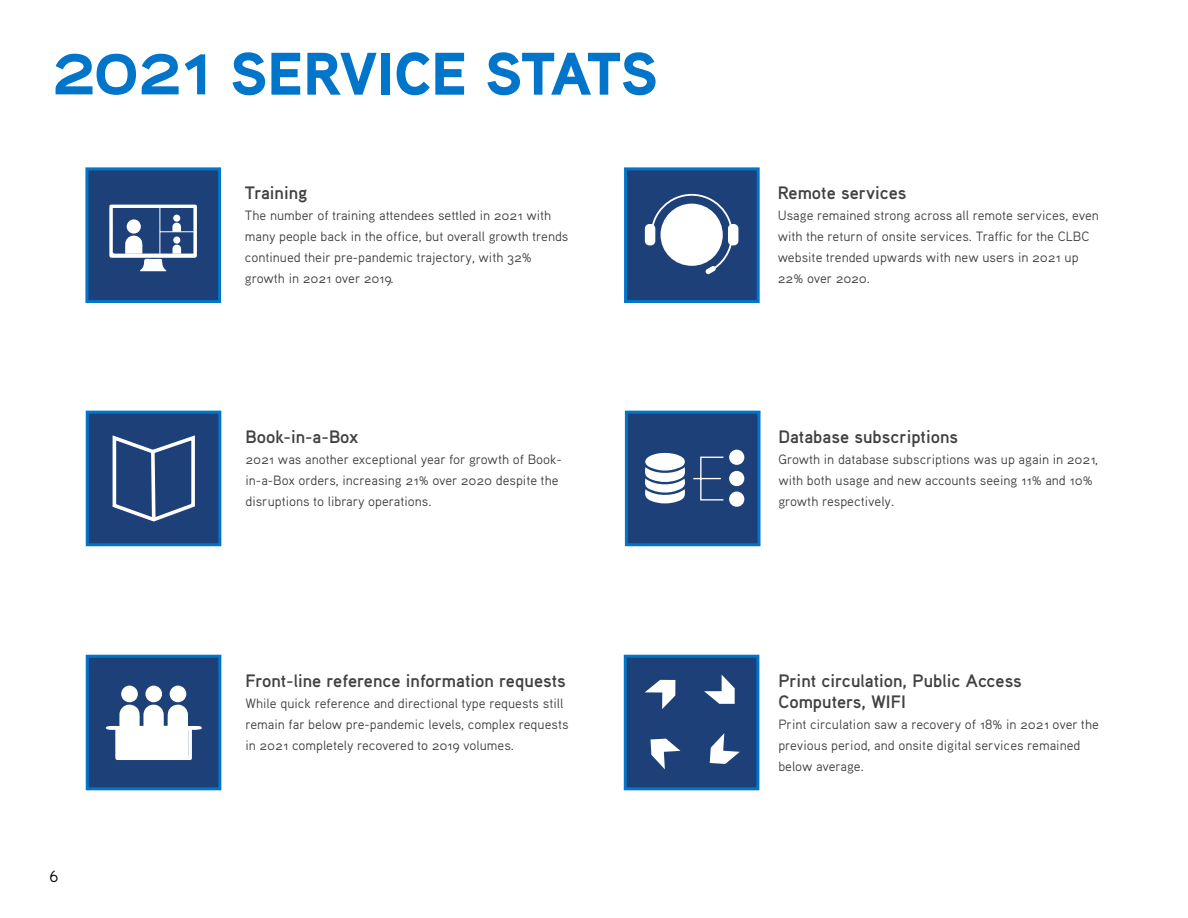
<style>
.page{position:relative;width:1188px;height:918px;background:#fff}
.page>*{position:absolute;margin:0;border:0;box-sizing:border-box;transform-origin:0 0}
.t1{font:60px "Aaux Pro Black SC";letter-spacing:-.01em;color:#0075c9}
.t2{font:18px/21px "Aaux Pro Bold OSF";color:#414042}
.t3{font:16.5px "Aaux Pro Regular OSF";color:#000}
.t4{font:13.5px/21px "Aaux Pro Regular OSF";color:#414042}
.s1{font-family:"Aaux Pro Bold OSF";font-size:81px}
</style>
<div class="page">
<div style="left:86px;top:411px;width:135px;height:135px;background:#1e4079;border:3px solid #0075c9"></div>
<svg style="left:112px;top:435px;width:83px;height:87px"></svg>
<div style="left:625px;top:411px;width:136px;height:135px;background:#1e4079;border:3px solid #0075c9"></div>
<svg style="left:645px;top:453px;width:40px;height:51px"></svg>
<svg style="left:693px;top:456px;width:31px;height:45px"></svg>
<div style="left:729px;top:450px;width:15px;height:15px;background:#fff;border-radius:50%"></div>
<div style="left:729px;top:471px;width:15px;height:15px;background:#fff;border-radius:50%"></div>
<div style="left:729px;top:492px;width:15px;height:15px;background:#fff;border-radius:50%"></div>
<div style="left:85px;top:167px;width:136px;height:136px;background:#1e4079;border:3px solid #0075c9"></div>
<svg style="left:109px;top:205px;width:88px;height:66px"></svg>
<div style="left:173px;top:237px;width:7px;height:7px;background:#fff;border-radius:50%"></div>
<div style="left:624px;top:167px;width:136px;height:136px;background:#1e4079;border:3px solid #0075c9"></div>
<div style="left:645px;top:224px;width:10px;height:21px;background:#fff;border-radius:5px"></div>
<div style="left:728px;top:224px;width:10px;height:21px;background:#fff;border-radius:5px"></div>
<svg style="left:650px;top:193px;width:84px;height:82px"></svg>
<div style="left:624px;top:655px;width:135px;height:135px;background:#1e4079;border:3px solid #0075c9"></div>
<svg style="left:704px;top:675px;width:31px;height:29px"></svg>
<svg style="left:651px;top:739px;width:29px;height:30px"></svg>
<svg style="left:710px;top:733px;width:30px;height:31px"></svg>
<svg style="left:645px;top:680px;width:30px;height:29px"></svg>
<div style="left:86px;top:655px;width:135px;height:135px;background:#1e4079;border:3px solid #0075c9"></div>
<svg style="left:106px;top:704px;width:96px;height:56px"></svg>
<div style="left:145px;top:686px;width:17px;height:16px;background:#fff;border-radius:50%"></div>
<div style="left:170px;top:686px;width:16px;height:16px;background:#fff;border-radius:50%"></div>
<div style="left:119px;top:730px;width:69px;height:26px;background:#fff"></div>
<div style="left:121px;top:686px;width:17px;height:16px;background:#fff;border-radius:50%"></div>
<h1 class="t1" style="left:50px;top:35px;width:610px"><span class="s1">2021</span> SERVICE STATS</h1>
<h2 class="t2" style="left:245px;top:181px;width:64px">Training</h2>
<p class="t4" style="left:245px;top:204px;width:325px">The number of training attendees settled in 2021 with many people back in the office, but overall growth trends continued their pre-pandemic trajectory, with 32% growth in 2021 over 2019.</p>
<h2 class="t2" style="left:246px;top:425px;width:115px">Book-in-a-Box</h2>
<p class="t4" style="left:246px;top:448px;width:318px">2021 was another exceptional year for growth of Book&shy;in-a-Box orders, increasing 21% over 2020 despite the disruptions to library operations.</p>
<p class="t3" style="left:50px;top:865px;width:10px">6</p>
<h2 class="t2" style="left:246px;top:669px;width:322px">Front-line reference information requests</h2>
<p class="t4" style="left:246px;top:692px;width:325px">While quick reference and directional type requests still remain far below pre-pandemic levels, complex requests in 2021 completely recovered to 2019 volumes.</p>
<h2 class="t2" style="left:778px;top:181px;width:130px">Remote services</h2>
<p class="t4" style="left:778px;top:204px;width:323px">Usage remained strong across all remote services, even with the return of onsite services. Traffic for the CLBC website trended upwards with new users in 2021 up 22% over 2020.</p>
<h2 class="t2" style="left:778px;top:425px;width:181px">Database subscriptions</h2>
<p class="t4" style="left:778px;top:448px;width:321px">Growth in database subscriptions was up again in 2021, with both usage and new accounts seeing 11% and 10% growth respectively.</p>
<h2 class="t2" style="left:778px;top:669px;width:245px">Print circulation, Public Access<br>Computers, WIFI</h2>
<p class="t4" style="left:778px;top:713px;width:322px">Print circulation saw a recovery of 18% in 2021 over the previous period, and onsite digital services remained below average.</p>
</div>
